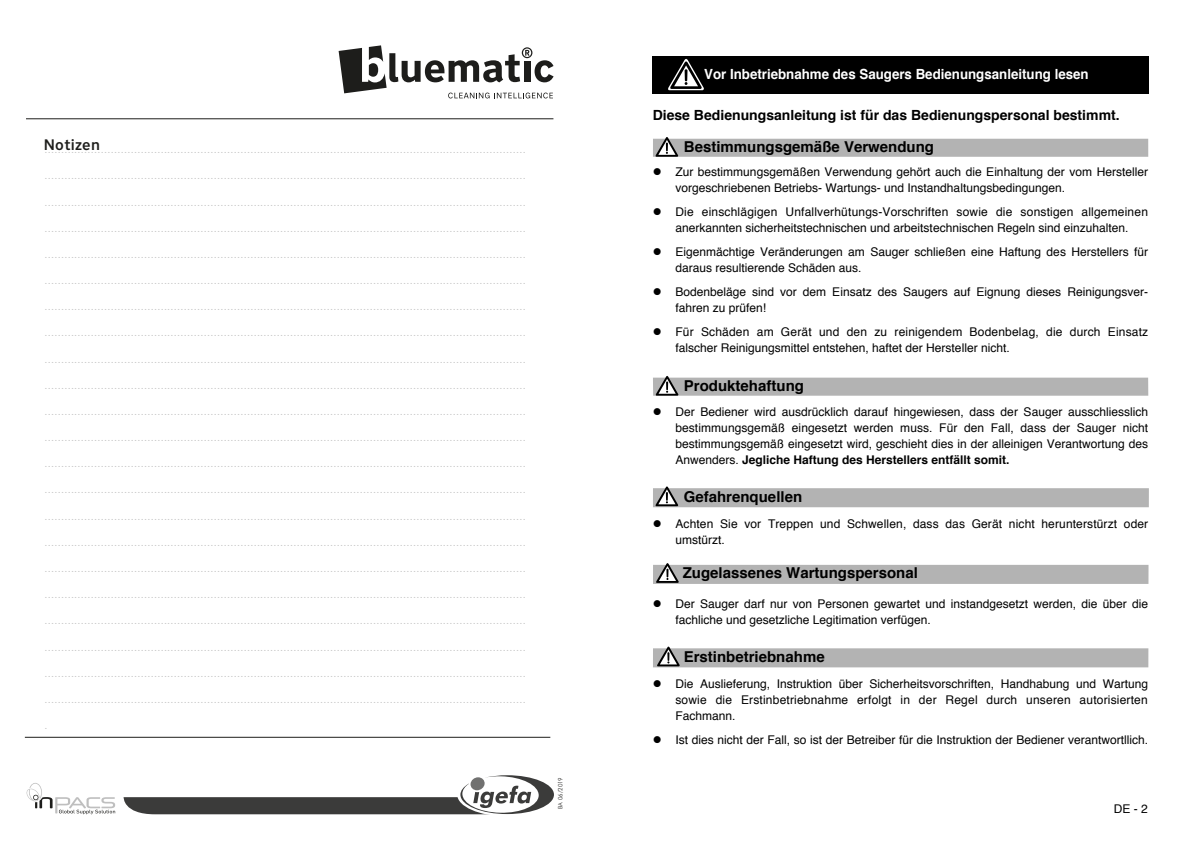
<style>
.page{position:relative;width:1191px;height:842px;background:#fff}
.page>*{position:absolute;margin:0;border:0;box-sizing:border-box;transform-origin:0 0}
.t1{font:700 15px "Helvetica";color:#000}
.t2{font:500 15px "Nort Pro";letter-spacing:.015em;color:#1d1d1b}
.t3{font:700 14px "Helvetica";color:#000}
.t4{font:700 14px "Helvetica";color:#fff;scale:.95 1}
.t5{font:12px/16px "Helvetica";color:#000}
.t6{font:500 10px "Futura BT";color:#c2c2c2}
.t7{font:300 6px "Futura BT";color:#1d1d1b}
.s1{font-weight:700}
</style>
<div class="page">
<div style="left:653px;top:56px;width:496px;height:38px;background:#000"></div>
<svg style="left:668px;top:58px;width:36px;height:32px"></svg>
<div style="left:653px;top:139px;width:495px;height:18px;background:#b3b3b3"></div>
<svg style="left:655px;top:137px;width:23px;height:20px"></svg>
<div style="left:653px;top:378px;width:495px;height:18px;background:#b3b3b3"></div>
<svg style="left:655px;top:376px;width:23px;height:20px"></svg>
<div style="left:653px;top:488px;width:495px;height:19px;background:#b3b3b3"></div>
<svg style="left:655px;top:486px;width:23px;height:20px"></svg>
<div style="left:653px;top:565px;width:495px;height:19px;background:#b3b3b3"></div>
<svg style="left:655px;top:563px;width:24px;height:20px"></svg>
<div style="left:653px;top:648px;width:495px;height:19px;background:#b3b3b3"></div>
<svg style="left:656px;top:646px;width:23px;height:20px"></svg>
<hr style="left:25px;top:737px;width:525px;height:1px;background:#1d1d1b">
<hr style="left:26px;top:119px;width:527px;height:1px;background:#1d1d1b">
<svg style="left:338px;top:45px;width:215px;height:53px"></svg>
<svg style="left:26px;top:783px;width:89px;height:31px"></svg>
<svg style="left:123px;top:775px;width:431px;height:40px"></svg>
<h1 class="t2" style="left:44px;top:136px;width:58px">Notizen</h1>
<p class="t6" style="left:44px;top:144px;width:483px">.................................................................................................................................................</p>
<p class="t6" style="left:44px;top:170px;width:483px">.................................................................................................................................................</p>
<p class="t6" style="left:44px;top:196px;width:483px">.................................................................................................................................................</p>
<p class="t6" style="left:44px;top:222px;width:483px">.................................................................................................................................................</p>
<p class="t6" style="left:44px;top:248px;width:483px">.................................................................................................................................................</p>
<p class="t6" style="left:44px;top:274px;width:483px">.................................................................................................................................................</p>
<p class="t6" style="left:44px;top:301px;width:483px">.................................................................................................................................................</p>
<p class="t6" style="left:44px;top:327px;width:483px">.................................................................................................................................................</p>
<p class="t6" style="left:44px;top:353px;width:483px">.................................................................................................................................................</p>
<p class="t6" style="left:44px;top:379px;width:483px">.................................................................................................................................................</p>
<p class="t6" style="left:44px;top:405px;width:483px">.................................................................................................................................................</p>
<p class="t6" style="left:44px;top:431px;width:483px">.................................................................................................................................................</p>
<p class="t6" style="left:44px;top:458px;width:483px">.................................................................................................................................................</p>
<p class="t6" style="left:44px;top:484px;width:483px">.................................................................................................................................................</p>
<p class="t6" style="left:44px;top:510px;width:483px">.................................................................................................................................................</p>
<p class="t6" style="left:44px;top:536px;width:483px">.................................................................................................................................................</p>
<p class="t6" style="left:44px;top:562px;width:483px">.................................................................................................................................................</p>
<p class="t6" style="left:44px;top:588px;width:483px">.................................................................................................................................................</p>
<p class="t6" style="left:44px;top:615px;width:483px">.................................................................................................................................................</p>
<p class="t6" style="left:44px;top:641px;width:483px">.................................................................................................................................................</p>
<p class="t6" style="left:44px;top:667px;width:483px">.................................................................................................................................................</p>
<p class="t6" style="left:44px;top:693px;width:483px">.................................................................................................................................................</p>
<p class="t6" style="left:44px;top:719px;width:5px">.</p>
<p class="t7" style="left:557px;top:809px;width:33px;rotate:-90deg">BA 06/2019</p>
<h2 class="t4" style="left:704px;top:63px;width:406px">Vor Inbetriebnahme des Saugers Bedienungsanleitung lesen</h2>
<h2 class="t3" style="left:652px;top:104px;width:468px">Diese Bedienungsanleitung ist für das Bedienungspersonal bestimmt.</h2>
<h1 class="t1" style="left:684px;top:135px;width:252px">Bestimmungsgemäße Verwendung</h1>
<p class="t5" style="left:675px;top:164px;width:474px;text-indent:-23px">● Zur bestimmungsgemäßen Verwendung gehört auch die Einhaltung der vom Hersteller vorgeschriebenen Betriebs- Wartungs- und Instandhaltungsbedingungen.</p>
<p class="t5" style="left:652px;top:204px;width:497px;text-align:center">● Die einschlägigen Unfallverhütungs-Vorschriften sowie die sonstigen allgemeinen anerkannten sicherheitstechnischen und arbeitstechnischen Regeln sind einzuhalten.</p>
<p class="t5" style="left:675px;top:244px;width:474px;text-indent:-23px">● Eigenmächtige Veränderungen am Sauger schließen eine Haftung des Herstellers für daraus resultierende Schäden aus.</p>
<p class="t5" style="left:675px;top:284px;width:474px;text-indent:-23px">● Bodenbeläge sind vor dem Einsatz des Saugers auf Eignung dieses Reinigungsver&shy;fahren zu prüfen!</p>
<p class="t5" style="left:675px;top:324px;width:474px;text-indent:-23px">● Für Schäden am Gerät und den zu reinigendem Bodenbelag, die durch Einsatz falscher Reinigungsmittel entstehen, haftet der Hersteller nicht.</p>
<h1 class="t1" style="left:684px;top:374px;width:122px">Produktehaftung</h1>
<p class="t5" style="left:675px;top:404px;width:474px;text-align:justify;text-indent:-23px">● Der Bediener wird ausdrücklich darauf hingewiesen, dass der Sauger ausschliesslich bestimmungsgemäß eingesetzt werden muss. Für den Fall, dass der Sauger nicht bestimmungsgemäß eingesetzt wird, geschieht dies in der alleinigen Verantwortung des Anwenders. <span class="s1">Jegliche Haftung des Herstellers entfällt somit.</span></p>
<h1 class="t1" style="left:684px;top:484px;width:120px">Gefahrenquellen</h1>
<p class="t5" style="left:675px;top:516px;width:474px;text-indent:-23px">● Achten Sie vor Treppen und Schwellen, dass das Gerät nicht herunterstürzt oder umstürzt.</p>
<h1 class="t1" style="left:683px;top:561px;width:237px">Zugelassenes Wartungspersonal</h1>
<p class="t5" style="left:675px;top:596px;width:474px;text-indent:-23px">● Der Sauger darf nur von Personen gewartet und instandgesetzt werden, die über die fachliche und gesetzliche Legitimation verfügen.</p>
<h1 class="t1" style="left:684px;top:644px;width:142px">Erstinbetriebnahme</h1>
<p class="t5" style="left:675px;top:676px;width:474px;text-align:justify;text-indent:-23px">● Die Auslieferung, Instruktion über Sicherheitsvorschriften, Handhabung und Wartung sowie die Erstinbetriebnahme erfolgt in der Regel durch unseren autorisierten Fachmann.</p>
<p class="t5" style="left:652px;top:732px;width:497px">● Ist dies nicht der Fall, so ist der Betreiber für die Instruktion der Bediener verantwortllich.</p>
<p class="t5" style="left:1113px;top:802px;width:36px">DE - 2</p>
</div>
